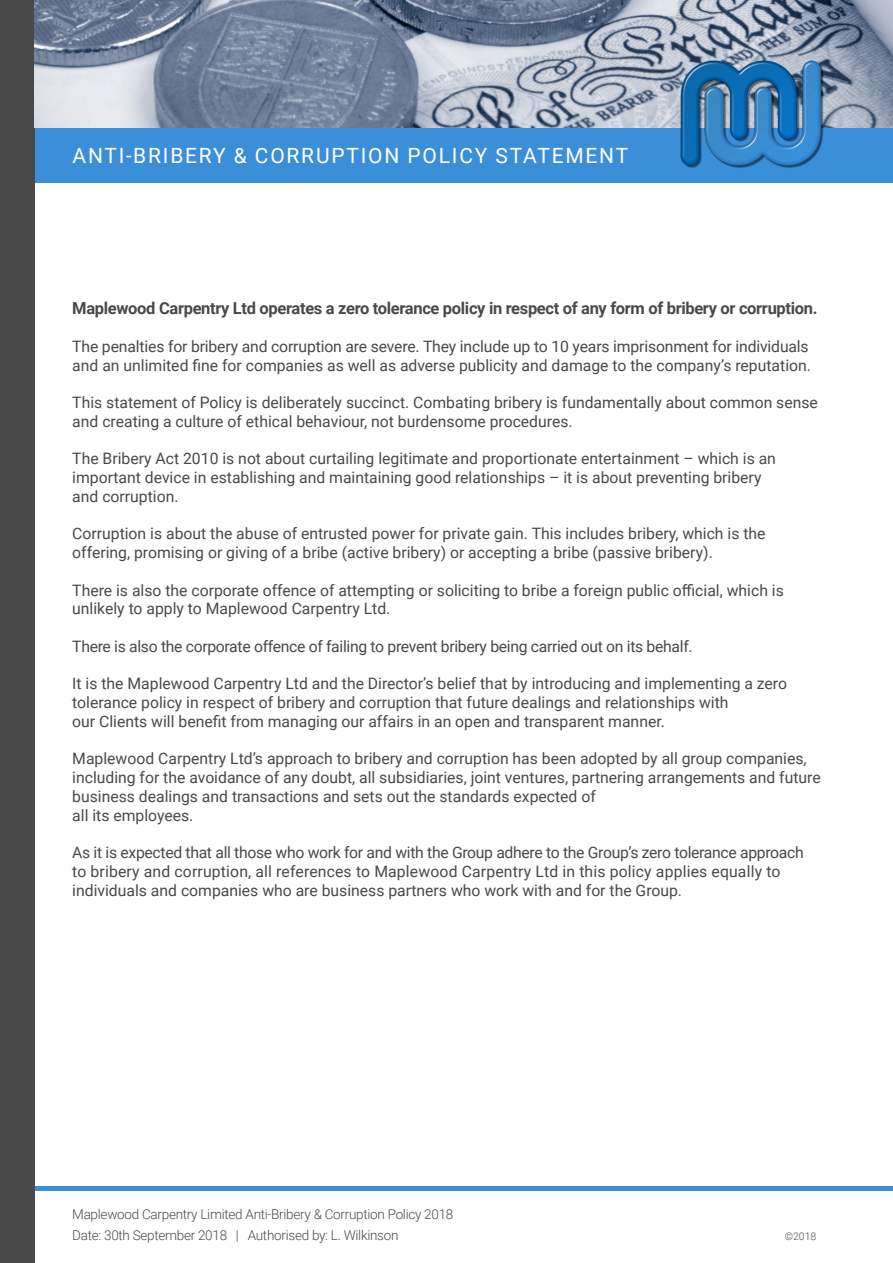
<style>
.page{position:relative;width:893px;height:1263px;background:#fff}
.page>*{position:absolute;margin:0;border:0;box-sizing:border-box;transform-origin:0 0}
.Header_WO{font:21px "Roboto";letter-spacing:.085em;color:#fff}
.Feature_Header{font:700 16.5px "Roboto";letter-spacing:-.02em;color:#494949}
.Body_Copy{font:15.75px/18.8px "Roboto";color:#494949}
.Body_Copy-2{font:15.75px "Roboto";letter-spacing:-.02em;color:#494949}
.t1{font:300 13.5px/21px "Roboto";letter-spacing:-.02em;color:#494949}
.t2{font:300 10.5px "Roboto";color:#494949}
</style>
<div class="page">
<div style="left:34px;top:1186px;width:859px;height:5px;background:#3a8fd8"></div>
<div style="left:34px;top:128px;width:859px;height:55px;background:#3a8fd8"></div>
<div style="left:0;top:0;width:34px;height:1263px;background:#494949"></div>
<img style="left:34px;top:0;width:859px;height:128px">
<img style="left:658px;top:48px;width:174px;height:120px">
<p class="Header_WO" style="left:73px;top:141px;width:557px">ANTI-BRIBERY &amp; CORRUPTION POLICY STATEMENT</p>
<p class="Feature_Header" style="left:72px;top:297px;width:747px">Maplewood Carpentry Ltd operates a zero tolerance policy in respect of any form of bribery or corruption.</p>
<p class="Body_Copy" style="left:72px;top:336px;width:740px">The penalties for bribery and corruption are severe. They include up to 10 years imprisonment for individuals and an unlimited fine for companies as well as adverse publicity and damage to the company’s reputation.</p>
<p class="Body_Copy" style="left:72px;top:392px;width:747px">This statement of Policy is deliberately succinct. Combating bribery is fundamentally about common sense and creating a culture of ethical behaviour, not burdensome procedures.</p>
<p class="Body_Copy" style="left:72px;top:449px;width:705px">The Bribery Act 2010 is not about curtailing legitimate and proportionate entertainment – which is an important device in establishing and maintaining good relationships – it is about preventing bribery and corruption.</p>
<p class="Body_Copy" style="left:72px;top:524px;width:695px">Corruption is about the abuse of entrusted power for private gain. This includes bribery, which is the offering, promising or giving of a bribe (active bribery) or accepting a bribe (passive bribery).</p>
<p class="Body_Copy" style="left:72px;top:580px;width:713px">There is also the corporate offence of attempting or soliciting to bribe a foreign public official, which is unlikely to apply to Maplewood Carpentry Ltd.</p>
<p class="Body_Copy-2" style="left:72px;top:635px;width:622px">There is also the corporate offence of failing to prevent bribery being carried out on its behalf.</p>
<p class="Body_Copy" style="left:72px;top:674px;width:716px">It is the Maplewood Carpentry Ltd and the Director’s belief that by introducing and implementing a zero tolerance policy in respect of bribery and corruption that future dealings and relationships with<br>our Clients will benefit from managing our affairs in an open and transparent manner.</p>
<p class="Body_Copy" style="left:72px;top:749px;width:750px">Maplewood Carpentry Ltd’s approach to bribery and corruption has been adopted by all group companies, including for the avoidance of any doubt, all subsidiaries, joint ventures, partnering arrangements and future business dealings and transactions and sets out the standards expected of<br>all its employees.</p>
<p class="Body_Copy" style="left:72px;top:842px;width:733px">As it is expected that all those who work for and with the Group adhere to the Group’s zero tolerance approach to bribery and corruption, all references to Maplewood Carpentry Ltd in this policy applies equally to individuals and companies who are business partners who work with and for the Group.</p>
<p class="t1" style="left:72px;top:1203px;width:383px">Maplewood Carpentry Limited Anti-Bribery &amp; Corruption Policy 2018<br>Date: 30th September 2018 | Authorised by: L. Wilkinson</p>
<p class="t2" style="left:785px;top:1229px;width:33px">©2018</p>
</div>
